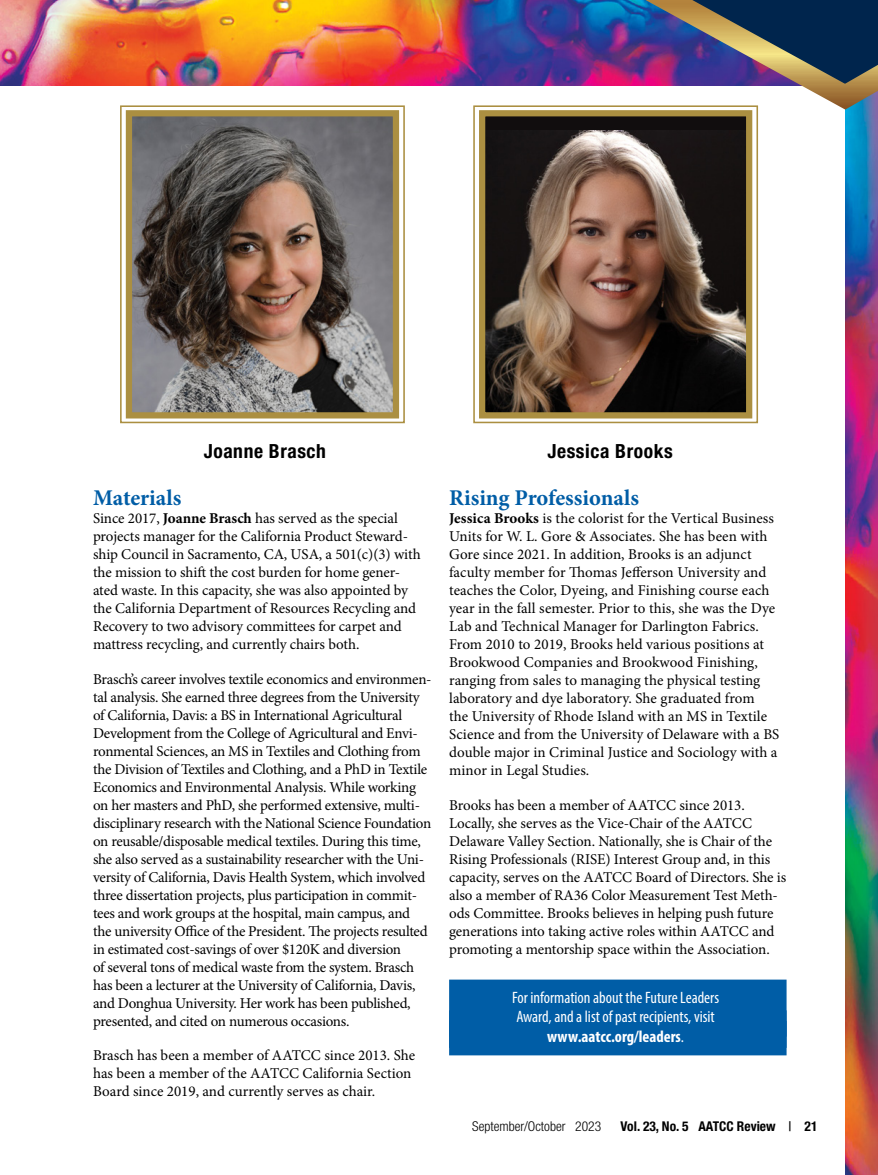
<style>
.page{position:relative;width:878px;height:1175px;background:#fff}
.page>*{position:absolute;margin:0;border:0;box-sizing:border-box;transform-origin:0 0}
.t1{font:700 22.5px "Minion Pro";color:#005da6}
.t2{font:700 condensed 19.5px "Helvetica Neue LT Pro";letter-spacing:.03em;color:#000}
.t3{font:condensed 16.5px/19.5px "Myriad Pro";color:#fff;text-align:center}
.t4{font:15px/18px "Minion Pro";letter-spacing:-.01em;color:#000}
.t5{font:700 condensed 13.5px "Helvetica Neue LT Pro";color:#000}
.t6{font:300 condensed 13.5px "Helvetica Neue LT Pro";color:#000}
.s1{font-weight:700}
.s2{font-weight:500}
</style>
<div class="page">
<div style="left:482px;top:112px;width:266px;height:303px;background:#110d0e"></div>
<img style="left:486px;top:131px;width:259px;height:280px">
<div style="left:479px;top:110px;width:273px;height:308px;border:6px solid #ab8f41"></div>
<div style="left:473px;top:105px;width:285px;height:318px;border:2px solid #ab8f41"></div>
<img style="left:133px;top:117px;width:259px;height:294px">
<div style="left:126px;top:110px;width:273px;height:308px;border:6px solid #ab8f41"></div>
<div style="left:120px;top:105px;width:285px;height:318px;border:2px solid #ab8f41"></div>
<div style="left:449px;top:979px;width:337px;height:57px;background:#005da6"></div>
<div style="left:449px;top:1020px;width:337px;height:35px;background:#005da6"></div>
<img style="left:845px;top:127px;width:33px;height:1047px">
<img style="left:0;top:0;width:625px;height:86px">
<svg style="left:625px;top:0;width:253px;height:127px"></svg>
<h2 class="t2" style="left:204px;top:439px;width:124px">Joanne Brasch</h2>
<h2 class="t2" style="left:547px;top:439px;width:127px">Jessica Brooks</h2>
<h1 class="t1" style="left:93px;top:482px;width:90px">Materials</h1>
<p class="t4" style="left:93px;top:509px;width:329px">Since 2017, <span class="s1">Joanne Brasch</span> has served as the special projects manager for the California Product Steward&shy;ship Council in Sacramento, CA, USA, a 501(c)(3) with the mission to shift the cost burden for home gener&shy;ated waste. In this capacity, she was also appointed by the California Department of Resources Recycling and Recovery to two advisory committees for carpet and mattress recycling, and currently chairs both.</p>
<p class="t4" style="left:93px;top:670px;width:340px">Brasch’s career involves textile economics and environmen&shy;tal analysis. She earned three degrees from the University of California, Davis: a BS in International Agricultural Development from the College of Agricultural and Envi&shy;ronmental Sciences, an MS in Textiles and Clothing from the Division of Textiles and Clothing, and a PhD in Textile Economics and Environmental Analysis. While working on her masters and PhD, she performed extensive, multi&shy;disciplinary research with the National Science Foundation on reusable/disposable medical textiles. During this time, she also served as a sustainability researcher with the Uni&shy;versity of California, Davis Health System, which involved three dissertation projects, plus participation in commit&shy;tees and work groups at the hospital, main campus, and the university Office of the President. The projects resulted in estimated cost-savings of over $120K and diversion<br>of several tons of medical waste from the system. Brasch has been a lecturer at the University of California, Davis, and Donghua University. Her work has been published, presented, and cited on numerous occasions.</p>
<p class="t4" style="left:93px;top:1046px;width:323px">Brasch has been a member of AATCC since 2013. She has been a member of the AATCC California Section<br>Board since 2019, and currently serves as chair.</p>
<h1 class="t1" style="left:449px;top:482px;width:191px">Rising Professionals</h1>
<p class="t4" style="left:449px;top:509px;width:332px"><span class="s1">Jessica Brooks</span> is the colorist for the Vertical Business Units for W. L. Gore &amp; Associates. She has been with Gore since 2021. In addition, Brooks is an adjunct faculty member for Thomas Jefferson University and teaches the Color, Dyeing, and Finishing course each year in the fall semester. Prior to this, she was the Dye Lab and Technical Manager for Darlington Fabrics.<br>From 2010 to 2019, Brooks held various positions at Brookwood Companies and Brookwood Finishing, ranging from sales to managing the physical testing laboratory and dye laboratory. She graduated from<br>the University of Rhode Island with an MS in Textile Science and from the University of Delaware with a BS double major in Criminal Justice and Sociology with a minor in Legal Studies.</p>
<p class="t4" style="left:449px;top:796px;width:339px">Brooks has been a member of AATCC since 2013.<br>Locally, she serves as the Vice-Chair of the AATCC Delaware Valley Section. Nationally, she is Chair of the Rising Professionals (RISE) Interest Group and, in this capacity, serves on the AATCC Board of Directors. She is also a member of RA36 Color Measurement Test Meth&shy;ods Committee. Brooks believes in helping push future generations into taking active roles within AATCC and promoting a mentorship space within the Association.</p>
<p class="t3" style="left:512px;top:987px;width:208px">For information about the Future Leaders<br>Award, and a list of past recipients, visit <span class="s1">www.aatcc.org/leaders</span>.</p>
<p class="t6" style="left:472px;top:1118px;width:130px">September/October 2023</p>
<p class="t5" style="left:620px;top:1118px;width:198px">Vol. 23, No. 5 AATCC Review <span class="s2">|</span> 21</p>
</div>
